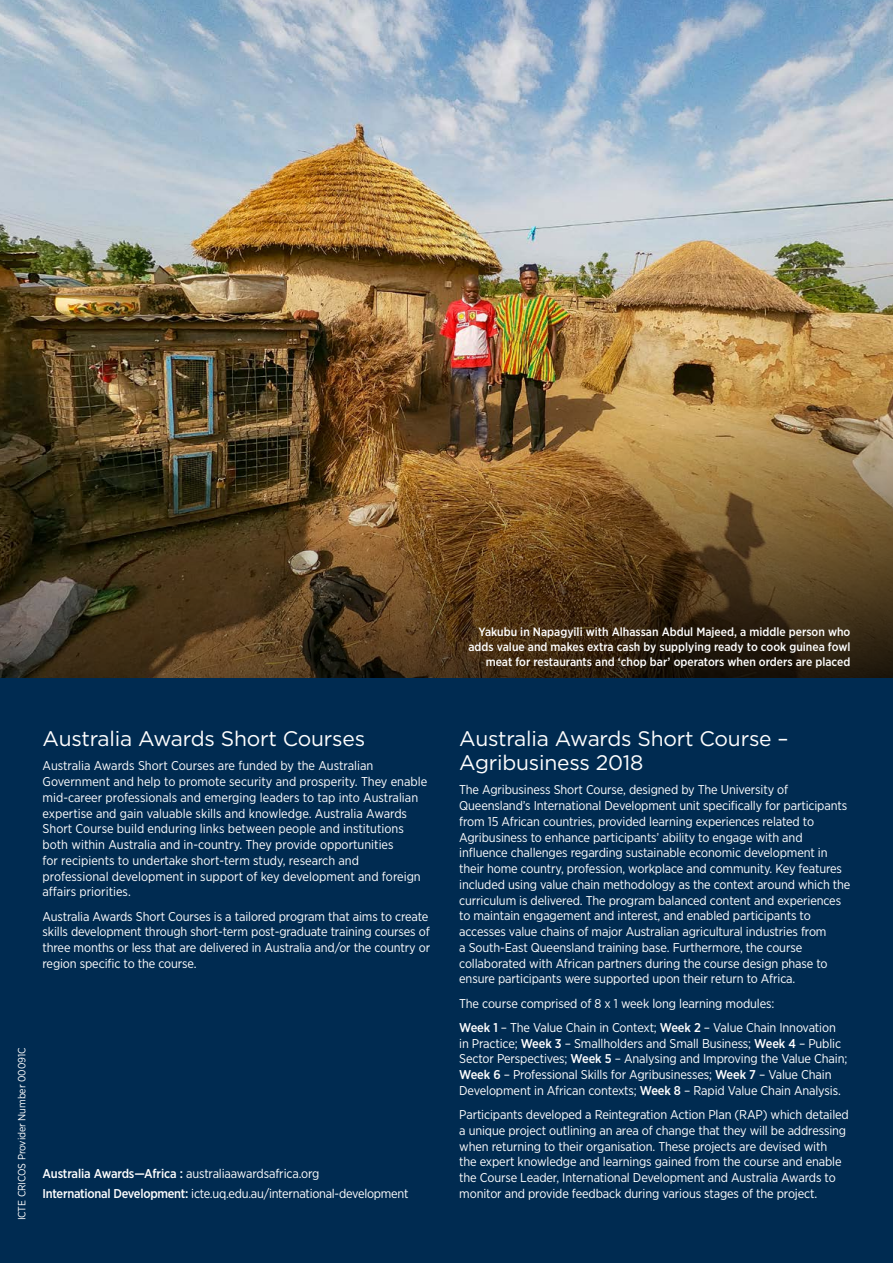
<style>
.page{position:relative;width:893px;height:1263px;background:#fff}
.page>*{position:absolute;margin:0;border:0;box-sizing:border-box;transform-origin:0 0}
.t1{font:21px/24px "Gotham";letter-spacing:-.01em;color:#fff}
.t2{font:12.75px/15.8px "Gotham Narrow";letter-spacing:-.01em;color:#fff}
.t3{font:500 12px/15px "Gotham Narrow";color:#fff;text-align:right}
.t4{font:10.5px "Gotham Narrow";letter-spacing:-.01em;color:#fff}
.s1{font-weight:500}
</style>
<div class="page">
<img style="left:0;top:0;width:893px;height:369px">
<img style="left:0;top:369px;width:893px;height:309px">
<div style="left:0;top:678px;width:893px;height:585px;background:#002b51"></div>
<h1 class="t1" style="left:43px;top:726px;width:324px">Australia Awards Short Courses</h1>
<p class="t2" style="left:43px;top:758px;width:386px">Australia Awards Short Courses are funded by the Australian Government and help to promote security and prosperity. They enable mid-career professionals and emerging leaders to tap into Australian expertise and gain valuable skills and knowledge. Australia Awards Short Course build enduring links between people and institutions both within Australia and in-country. They provide opportunities<br>for recipients to undertake short-term study, research and professional development in support of key development and foreign affairs priorities.</p>
<p class="t2" style="left:43px;top:908px;width:389px">Australia Awards Short Courses is a tailored program that aims to create skills development through short-term post-graduate training courses of three months or less that are delivered in Australia and/or the country or region specific to the course.</p>
<p class="t4" style="left:15px;top:1220px;width:174px;rotate:-90deg">ICTE CRICOS Provider Number 00091C</p>
<p class="t2" style="left:43px;top:1163px;width:367px;line-height:20px"><span class="s1">Australia Awards—Africa :</span> australiaawardsafrica.org<br><span class="s1">International Development:</span> icte.uq.edu.au/international-development</p>
<p class="t3" style="left:468px;top:624px;width:383px">Yakubu in Napagyili with Alhassan Abdul Majeed, a middle person who adds value and makes extra cash by supplying ready to cook guinea fowl meat for restaurants and ‘chop bar’ operators when orders are placed</p>
<h1 class="t1" style="left:459px;top:726px;width:331px">Australia Awards Short Course –<br>Agribusiness 2018</h1>
<p class="t2" style="left:459px;top:782px;width:393px">The Agribusiness Short Course, designed by The University of Queensland’s International Development unit specifically for participants from 15 African countries, provided learning experiences related to Agribusiness to enhance participants’ ability to engage with and influence challenges regarding sustainable economic development in their home country, profession, workplace and community. Key features included using value chain methodology as the context around which the curriculum is delivered. The program balanced content and experiences to maintain engagement and interest, and enabled participants to accesses value chains of major Australian agricultural industries from<br>a South-East Queensland training base. Furthermore, the course collaborated with African partners during the course design phase to ensure participants were supported upon their return to Africa.</p>
<p class="t2" style="left:459px;top:991px;width:378px;line-height:24.3px">The course comprised of 8 x 1 week long learning modules:<br><span class="s1">Week 1</span> – The Value Chain in Context; <span class="s1">Week 2</span> – Value Chain Innovation</p>
<p class="t2" style="left:459px;top:1035px;width:390px">in Practice; <span class="s1">Week 3</span> – Smallholders and Small Business; <span class="s1">Week 4</span> – Public Sector Perspectives; <span class="s1">Week 5</span> – Analysing and Improving the Value Chain; <span class="s1">Week 6</span> – Professional Skills for Agribusinesses; <span class="s1">Week 7</span> – Value Chain Development in African contexts; <span class="s1">Week 8</span> – Rapid Value Chain Analysis.</p>
<p class="t2" style="left:459px;top:1106px;width:391px">Participants developed a Reintegration Action Plan (RAP) which detailed a unique project outlining an area of change that they will be addressing when returning to their organisation. These projects are devised with<br>the expert knowledge and learnings gained from the course and enable the Course Leader, International Development and Australia Awards to monitor and provide feedback during various stages of the project.</p>
</div>
